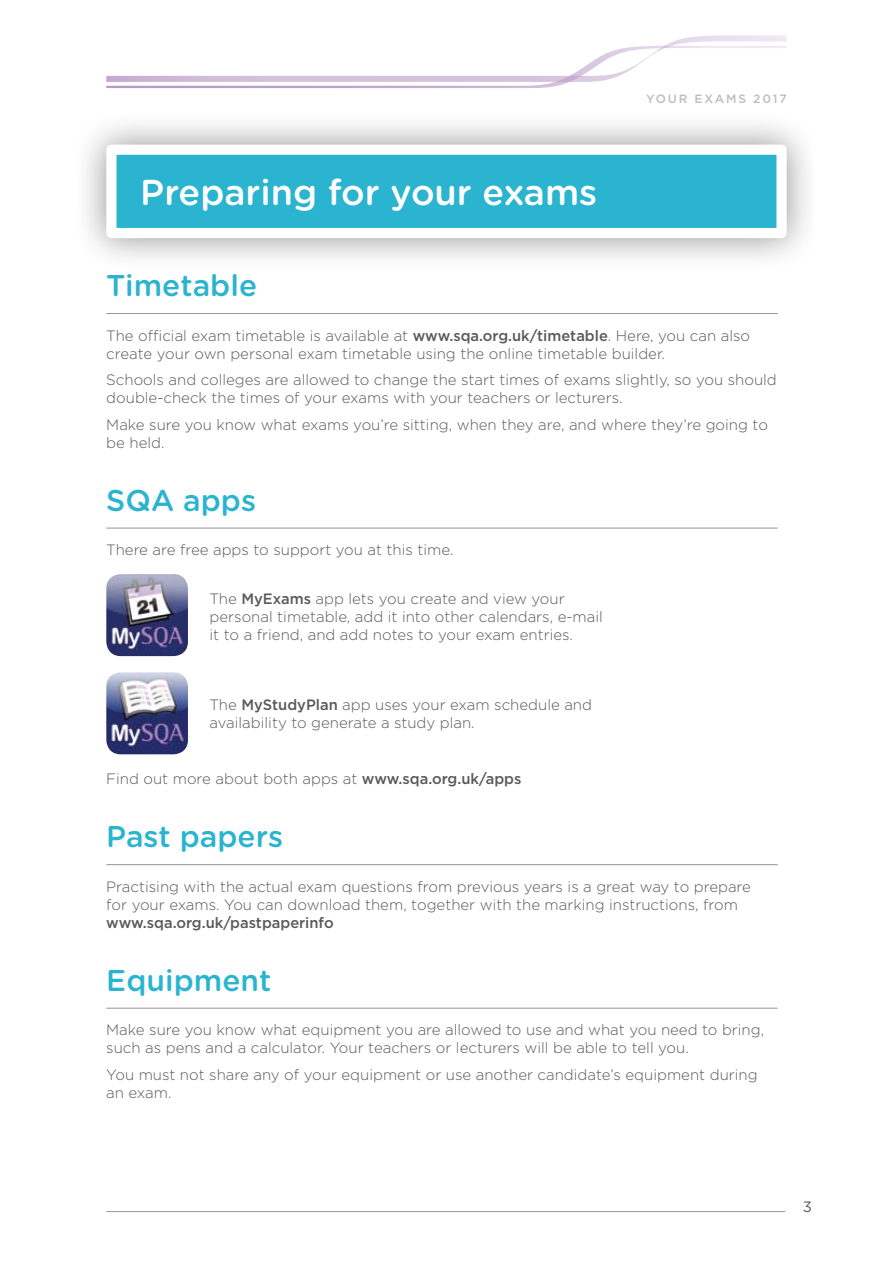
<style>
.page{position:relative;width:893px;height:1263px;background:#fff}
.page>*{position:absolute;margin:0;border:0;box-sizing:border-box;transform-origin:0 0}
.t1{font:500 36px "Gotham Rounded";color:#fff}
.t2{font:500 30px "Gotham Rounded";color:#2bb4cf}
.t3{font:300 15px/18px "Gotham";color:#58595b}
.t4{font:500 15px "Gotham";color:#58595b}
.t5{font:15px "Gotham";color:#58595b}
.t6{font:500 12px "Gotham";letter-spacing:.15em;color:#bcbdc0}
.s1{font-weight:500}
</style>
<div class="page">
<svg style="left:106px;top:35px;width:681px;height:53px"></svg>
<div style="left:71px;top:109px;width:758px;height:173px;background:#231f20;opacity:.5"></div>
<div style="left:106px;top:145px;width:681px;height:93px;background:#2bb4cf;border:10px solid #fff"></div>
<hr style="left:106px;top:313px;width:672px;height:1px;background:#939598">
<hr style="left:106px;top:528px;width:672px;height:1px;background:#939598">
<hr style="left:106px;top:864px;width:672px;height:1px;background:#939598">
<hr style="left:106px;top:1008px;width:672px;height:1px;background:#939598">
<hr style="left:106px;top:1211px;width:679px;height:1px;background:#939598">
<img style="left:106px;top:574px;width:82px;height:82px">
<img style="left:106px;top:672px;width:82px;height:82px">
<h1 class="t1" style="left:140px;top:170px;width:458px">Preparing for your exams</h1>
<p class="t6" style="left:646px;top:92px;width:142px">Your exams 2017</p>
<h2 class="t2" style="left:106px;top:267px;width:152px">Timetable</h2>
<p class="t3" style="left:106px;top:326px;width:645px">The official exam timetable is available at <span class="s1">www.sqa.org.uk/timetable</span>. Here, you can also create your own personal exam timetable using the online timetable builder.</p>
<p class="t3" style="left:106px;top:371px;width:672px">Schools and colleges are allowed to change the start times of exams slightly, so you should double-check the times of your exams with your teachers or lecturers.</p>
<p class="t3" style="left:106px;top:415px;width:663px">Make sure you know what exams you’re sitting, when they are, and where they’re going to be held.</p>
<h2 class="t2" style="left:106px;top:482px;width:151px">SQA apps</h2>
<p class="t3" style="left:106px;top:541px;width:349px">There are free apps to support you at this time.</p>
<p class="t3" style="left:210px;top:590px;width:395px">The <span class="s1">MyExams</span> app lets you create and view your personal timetable, add it into other calendars, e-mail it to a friend, and add notes to your exam entries.</p>
<p class="t3" style="left:210px;top:696px;width:384px">The <span class="s1">MyStudyPlan</span> app uses your exam schedule and availability to generate a study plan.</p>
<p class="t3" style="left:106px;top:770px;width:417px">Find out more about both apps at <span class="s1">www.sqa.org.uk/apps</span></p>
<h2 class="t2" style="left:106px;top:818px;width:178px">Past papers</h2>
<p class="t3" style="left:106px;top:877px;width:646px">Practising with the actual exam questions from previous years is a great way to prepare for your exams. You can download them, together with the marking instructions, from</p>
<p class="t4" style="left:106px;top:914px;width:229px">www.sqa.org.uk/pastpaperinfo</p>
<h2 class="t2" style="left:106px;top:962px;width:167px">Equipment</h2>
<p class="t3" style="left:106px;top:1021px;width:659px">Make sure you know what equipment you are allowed to use and what you need to bring, such as pens and a calculator. Your teachers or lecturers will be able to tell you.</p>
<p class="t3" style="left:106px;top:1065px;width:653px">You must not share any of your equipment or use another candidate’s equipment during an exam.</p>
<p class="t5" style="left:803px;top:1198px;width:11px">3</p>
</div>
